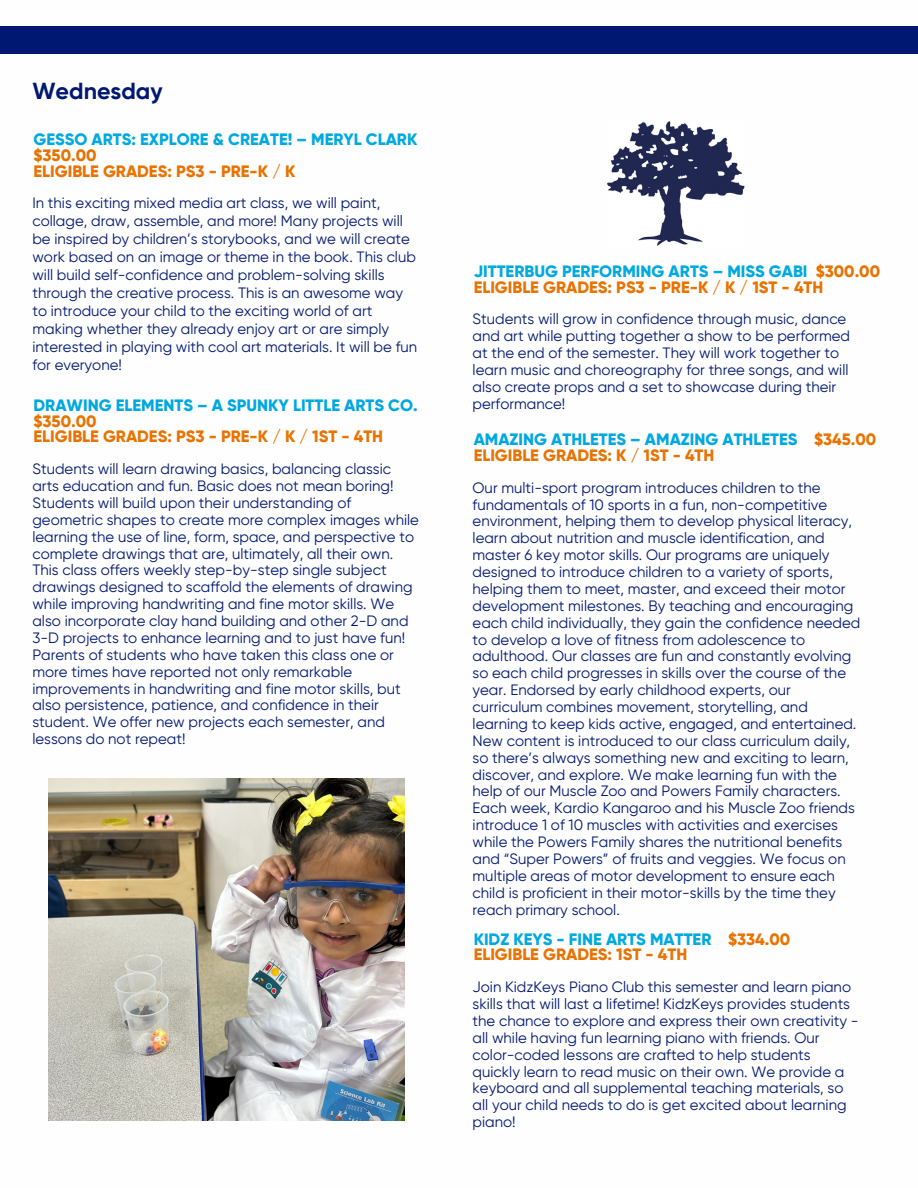
<style>
.page{position:relative;width:918px;height:1188px;background:#fff}
.page>*{position:absolute;margin:0;border:0;box-sizing:border-box;transform-origin:0 0}
.t1{font:700 23.25px "Gilroy";color:#001871}
.t2{font:800 16.5px "Gilroy";color:#e97300}
.t3{font:800 16.5px/15.8px "Gilroy";color:#00a9e0}
.t4{font:800 16.5px/15.8px "Gilroy";color:#00a8e2}
.t5{font:15px/16.8px "Gilroy";color:#001871}
.s1{color:#e57200}
.s2{color:#e97300}
</style>
<div class="page">
<div style="left:0;top:27px;width:918px;height:27px;background:#001871"></div>
<img style="left:49px;top:778px;width:355px;height:342px">
<img style="left:608px;top:122px;width:137px;height:123px">
<p class="t1" style="left:32px;top:77px;width:132px">Wednesday</p>
<p class="t3" style="left:34px;top:132px;width:385px">GESSO ARTS: EXPLORE &amp; CREATE! – MERYL CLARK <span class="s1">$350.00</span></p>
<p class="t2" style="left:34px;top:161px;width:263px">ELIGIBLE GRADES: PS3 - PRE-K / K</p>
<p class="t5" style="left:32px;top:194px;width:386px;line-height:18px">In this exciting mixed media art class, we will paint, collage, draw, assemble, and more! Many projects will be inspired by children’s storybooks, and we will create work based on an image or theme in the book. This club will build self-confidence and problem-solving skills through the creative process. This is an awesome way to introduce your child to the exciting world of art making whether they already enjoy art or are simply interested in playing with cool art materials. It will be fun for everyone!</p>
<p class="t4" style="left:34px;top:397px;width:386px">DRAWING ELEMENTS – A SPUNKY LITTLE ARTS CO. <span class="s2">$350.00</span></p>
<p class="t2" style="left:34px;top:427px;width:351px">ELIGIBLE GRADES: PS3 - PRE-K / K / 1ST - 4TH</p>
<p class="t5" style="left:32px;top:461px;width:388px">Students will learn drawing basics, balancing classic arts education and fun. Basic does not mean boring!<br>Students will build upon their understanding of geometric shapes to create more complex images while learning the use of line, form, space, and perspective to complete drawings that are, ultimately, all their own.</p>
<p class="t5" style="left:32px;top:562px;width:382px">This class offers weekly step-by-step single subject drawings designed to scaffold the elements of drawing while improving handwriting and fine motor skills. We also incorporate clay hand building and other 2-D and 3-D projects to enhance learning and to just have fun!<br>Parents of students who have taken this class one or more times have reported not only remarkable improvements in handwriting and fine motor skills, but also persistence, patience, and confidence in their student. We offer new projects each semester, and lessons do not repeat!</p>
<p class="t3" style="left:474px;top:263px;width:408px">JITTERBUG PERFORMING ARTS – MISS GABI <span class="s2">$300.00</span></p>
<p class="t2" style="left:474px;top:277px;width:351px">ELIGIBLE GRADES: PS3 - PRE-K / K / 1ST - 4TH</p>
<p class="t5" style="left:473px;top:311px;width:379px">Students will grow in confidence through music, dance and art while putting together a show to be performed at the end of the semester. They will work together to learn music and choreography for three songs, and will also create props and a set to showcase during their performance!</p>
<p class="t4" style="left:474px;top:432px;width:404px">AMAZING ATHLETES – AMAZING ATHLETES <span class="s2">$345.00</span></p>
<p class="t2" style="left:474px;top:445px;width:242px">ELIGIBLE GRADES: K / 1ST - 4TH</p>
<p class="t5" style="left:473px;top:479px;width:389px">Our multi-sport program introduces children to the fundamentals of 10 sports in a fun, non-competitive environment, helping them to develop physical literacy, learn about nutrition and muscle identification, and master 6 key motor skills. Our programs are uniquely designed to introduce children to a variety of sports, helping them to meet, master, and exceed their motor development milestones. By teaching and encouraging each child individually, they gain the confidence needed to develop a love of fitness from adolescence to adulthood. Our classes are fun and constantly evolving so each child progresses in skills over the course of the year. Endorsed by early childhood experts, our curriculum combines movement, storytelling, and learning to keep kids active, engaged, and entertained.<br>New content is introduced to our class curriculum daily, so there’s always something new and exciting to learn, discover, and explore. We make learning fun with the help of our Muscle Zoo and Powers Family characters.<br>Each week, Kardio Kangaroo and his Muscle Zoo friends introduce 1 of 10 muscles with activities and exercises while the Powers Family shares the nutritional benefits and “Super Powers” of fruits and veggies. We focus on multiple areas of motor development to ensure each child is proficient in their motor-skills by the time they reach primary school.</p>
<p class="t3" style="left:474px;top:931px;width:318px">KIDZ KEYS - FINE ARTS MATTER <span class="s2">$334.00</span></p>
<p class="t2" style="left:474px;top:945px;width:215px">ELIGIBLE GRADES: 1ST - 4TH</p>
<p class="t5" style="left:473px;top:979px;width:388px">Join KidzKeys Piano Club this semester and learn piano skills that will last a lifetime! KidzKeys provides students the chance to explore and express their own creativity - all while having fun learning piano with friends. Our color-coded lessons are crafted to help students quickly learn to read music on their own. We provide a keyboard and all supplemental teaching materials, so all your child needs to do is get excited about learning piano!</p>
</div>
